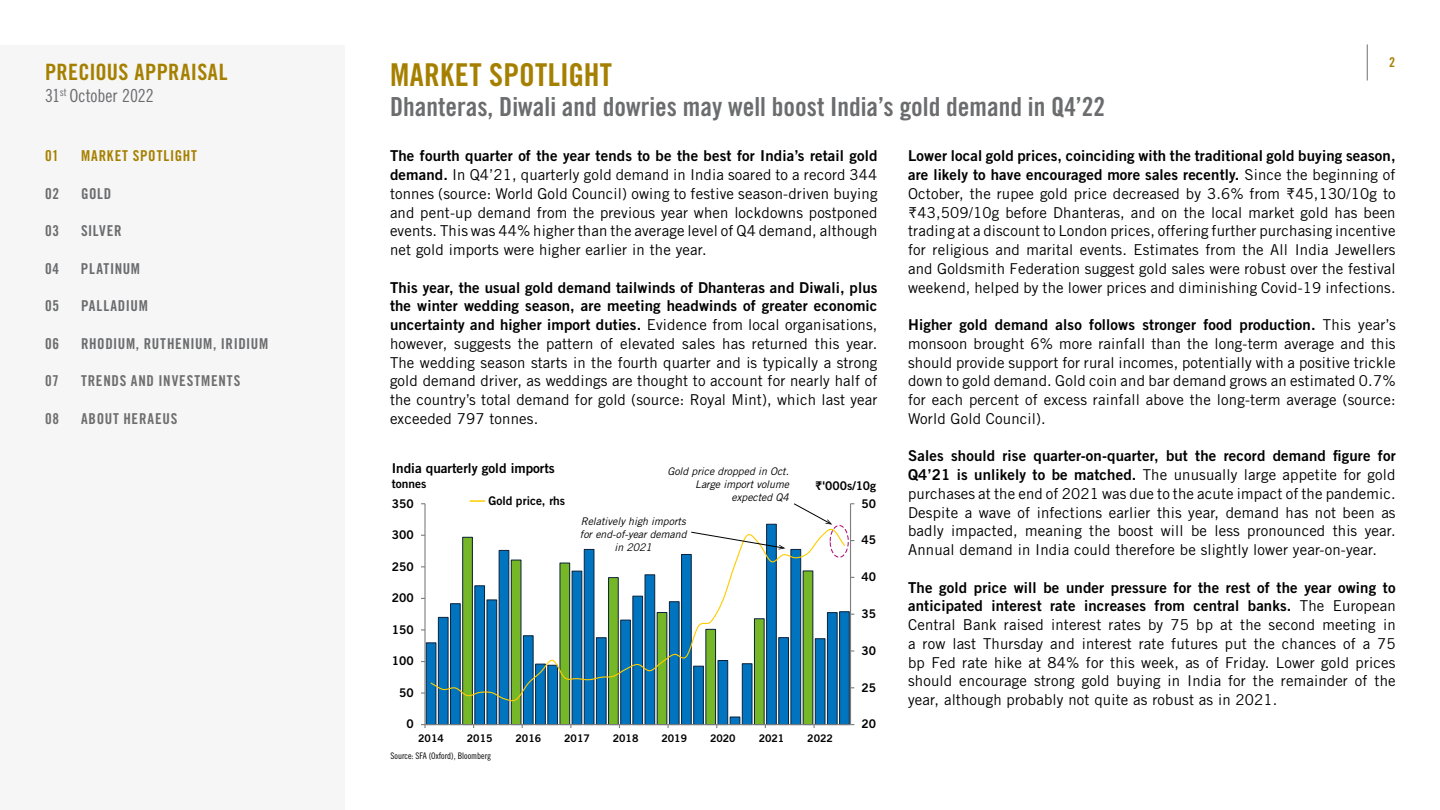
<style>
.page{position:relative;width:1440px;height:810px;background:#fff}
.page>*{position:absolute;margin:0;border:0;box-sizing:border-box;transform-origin:0 0}
.t1{font:31.5px "Trade Gothic LT Std Bd Cn 20";letter-spacing:.01em;color:#a58000}
.t2{font:26.25px "Trade Gothic LT Std Bd Cn 20";color:#6b6c6e}
.t3{font:22.5px "Trade Gothic LT Std Bd Cn 20";letter-spacing:.015em;color:#a58000}
.t4{font:18px "Trade Gothic LT Std Cn 18";letter-spacing:-.005em;color:#6b6c6e}
.t5{font:15px/18.8px "Trade Gothic LT Std";letter-spacing:.01em;color:#000;text-align:justify}
.t6{font:15px/18.8px "Trade Gothic LT Std Bd 2";letter-spacing:.01em;color:#000}
.t7{font:15px "Trade Gothic LT Std Bd Cn 20";letter-spacing:.04em;color:#6b6c6e}
.t8{font:15px "Trade Gothic LT Std Bd Cn 20";letter-spacing:.055em;color:#6e6e6e}
.t9{font:15px "Trade Gothic LT Std Bd Cn 20";letter-spacing:.055em;color:#a58000}
.t10{font:13.5px "Trade Gothic LT Std Bd 2";color:#000}
.t11{font:13.5px "Trade Gothic LT Std Bd Cn 20";color:#a58000}
.t12{font:12px "Trade Gothic LT Std Bd 2";color:#000}
.t13{font:italic 10.5px/13px "Trade Gothic LT Std";color:#000;text-align:center}
.t14{font:10.5px "Trade Gothic LT Std Bd 2";letter-spacing:-.005em;color:#000}
.t15{font:9px "Trade Gothic LT Std Cn 18";color:#000}
.s1{font-family:"Trade Gothic LT Std Bd 2"}
.s2{font-family:"Trade Gothic LT Std"}
</style>
<div class="page">
<hr style="left:1367px;top:44px;width:1px;height:36px;background:#6e6e6e">
<div style="left:0;top:45px;width:345px;height:765px;background:#f6f6f6"></div>
<svg style="left:426px;top:524px;width:424px;height:200px"></svg>
<hr style="left:850px;top:504px;width:1px;height:221px;background:#7d7f7f">
<hr style="left:424px;top:504px;width:2px;height:221px;background:#7d7f7f">
<hr style="left:425px;top:724px;width:426px;height:1px;background:#7d7f7f">
<svg style="left:421px;top:724px;width:5px;height:4px"></svg>
<svg style="left:430px;top:528px;width:416px;height:174px"></svg>
<svg style="left:470px;top:500px;width:15px;height:2px"></svg>
<div style="left:830px;top:525px;width:19px;height:33px;border:1px dashed #aa0476;border-radius:50%"></div>
<svg style="left:690px;top:531px;width:95px;height:19px"></svg>
<svg style="left:793px;top:503px;width:39px;height:22px"></svg>
<h3 class="t3" style="left:45px;top:58px;width:184px">PRECIOUS APPRAISAL</h3>
<p class="t4" style="left:45px;top:85px;width:110px">31<sup>st</sup> October 2022</p>
<p class="t9" style="left:45px;top:147px;width:15px">01</p>
<p class="t9" style="left:81px;top:147px;width:117px">MARKET SPOTLIGHT</p>
<p class="t7" style="left:45px;top:184px;width:16px">02</p>
<p class="t7" style="left:81px;top:184px;width:32px">GOLD</p>
<p class="t7" style="left:45px;top:222px;width:16px">03</p>
<p class="t7" style="left:81px;top:222px;width:42px">SILVER</p>
<p class="t7" style="left:45px;top:259px;width:16px">04</p>
<p class="t7" style="left:81px;top:259px;width:61px">PLATINUM</p>
<p class="t7" style="left:45px;top:297px;width:16px">05</p>
<p class="t7" style="left:81px;top:297px;width:68px">PALLADIUM</p>
<p class="t7" style="left:45px;top:334px;width:16px">06</p>
<p class="t7" style="left:81px;top:334px;width:189px">RHODIUM, RUTHENIUM, IRIDIUM</p>
<p class="t8" style="left:45px;top:372px;width:15px">07</p>
<p class="t8" style="left:81px;top:372px;width:161px">TRENDS AND INVESTMENTS</p>
<p class="t8" style="left:45px;top:409px;width:16px">08</p>
<p class="t8" style="left:81px;top:409px;width:98px">ABOUT HERAEUS</p>
<h1 class="t1" style="left:390px;top:56px;width:224px">MARKET SPOTLIGHT</h1>
<h2 class="t2" style="left:390px;top:91px;width:717px">Dhanteras, Diwali and dowries may well boost India’s gold demand in Q4’22</h2>
<p class="t11" style="left:1389px;top:54px;width:7px">2</p>
<p class="t6" style="left:390px;top:146px;width:489px">The fourth quarter of the year tends to be the best for India’s retail gold</p>
<p class="t5" style="left:390px;top:165px;width:489px"><span class="s1">demand.</span> In Q4’21, quarterly gold demand in India soared to a record 344 tonnes (source: World Gold Council) owing to festive season-driven buying and pent-up demand from the previous year when lockdowns postponed events. This was 44% higher than the average level of Q4 demand, although net gold imports were higher earlier in the year.</p>
<p class="t6" style="left:390px;top:278px;width:489px;text-align:justify">This year, the usual gold demand tailwinds of Dhanteras and Diwali, plus the winter wedding season, are meeting headwinds of greater economic uncertainty and higher import duties. <span class="s2">Evidence from local organisations,</span></p>
<p class="t5" style="left:390px;top:334px;width:489px">however, suggests the pattern of elevated sales has returned this year.<br>The wedding season starts in the fourth quarter and is typically a strong gold demand driver, as weddings are thought to account for nearly half of the country’s total demand for gold (source: Royal Mint), which last year exceeded 797 tonnes.</p>
<p class="t10" style="left:392px;top:460px;width:165px">India quarterly gold imports</p>
<p class="t12" style="left:392px;top:476px;width:36px">tonnes</p>
<p class="t12" style="left:488px;top:493px;width:78px">Gold price, rhs</p>
<p class="t12" style="left:392px;top:496px;width:23px">350</p>
<p class="t12" style="left:392px;top:527px;width:23px">300</p>
<p class="t12" style="left:392px;top:559px;width:23px">250</p>
<p class="t12" style="left:392px;top:591px;width:23px">200</p>
<p class="t12" style="left:392px;top:622px;width:23px">150</p>
<p class="t12" style="left:392px;top:654px;width:23px">100</p>
<p class="t12" style="left:399px;top:685px;width:16px">50</p>
<p class="t12" style="left:406px;top:717px;width:9px">0</p>
<p class="t13" style="left:667px;top:465px;width:123px;text-align:right">Gold price dropped in Oct.<br>Large import volume expected Q4</p>
<p class="t13" style="left:580px;top:515px;width:108px">Relatively high imports for end-of-year demand in 2021</p>
<p class="t12" style="left:815px;top:479px;width:63px">₹'000s/10g</p>
<p class="t12" style="left:862px;top:496px;width:16px">50</p>
<p class="t12" style="left:862px;top:533px;width:16px">45</p>
<p class="t12" style="left:862px;top:569px;width:16px">40</p>
<p class="t12" style="left:862px;top:606px;width:16px">35</p>
<p class="t12" style="left:862px;top:643px;width:16px">30</p>
<p class="t12" style="left:862px;top:680px;width:16px">25</p>
<p class="t12" style="left:862px;top:717px;width:16px">20</p>
<p class="t14" style="left:418px;top:731px;width:27px">2014</p>
<p class="t14" style="left:467px;top:731px;width:27px">2015</p>
<p class="t14" style="left:515px;top:731px;width:27px">2016</p>
<p class="t14" style="left:564px;top:731px;width:27px">2017</p>
<p class="t14" style="left:613px;top:731px;width:27px">2018</p>
<p class="t14" style="left:661px;top:731px;width:27px">2019</p>
<p class="t14" style="left:710px;top:731px;width:27px">2020</p>
<p class="t14" style="left:759px;top:731px;width:27px">2021</p>
<p class="t14" style="left:807px;top:731px;width:27px">2022</p>
<p class="t15" style="left:391px;top:750px;width:102px">Source: SFA (Oxford), Bloomberg</p>
<p class="t6" style="left:908px;top:146px;width:489px">Lower local gold prices, coinciding with the traditional gold buying season, are likely to have encouraged more sales recently. <span class="s2">Since the beginning of</span></p>
<p class="t5" style="left:908px;top:184px;width:489px">October, the rupee gold price decreased by 3.6% from ₹45,130/10g to ₹43,509/10g before Dhanteras, and on the local market gold has been trading at a discount to London prices, offering further purchasing incentive for religious and marital events. Estimates from the All India Jewellers and Goldsmith Federation suggest gold sales were robust over the festival weekend, helped by the lower prices and diminishing Covid-19 infections.</p>
<p class="t6" style="left:908px;top:315px;width:489px">Higher gold demand also follows stronger food production. <span class="s2">This year’s</span></p>
<p class="t5" style="left:908px;top:334px;width:489px">monsoon brought 6% more rainfall than the long-term average and this should provide support for rural incomes, potentially with a positive trickle down to gold demand. Gold coin and bar demand grows an estimated 0.7% for each percent of excess rainfall above the long-term average (source:<br>World Gold Council).</p>
<p class="t6" style="left:908px;top:446px;width:489px">Sales should rise quarter-on-quarter, but the record demand figure for</p>
<p class="t5" style="left:908px;top:465px;width:489px"><span class="s1">Q4’21 is unlikely to be matched.</span> The unusually large appetite for gold purchases at the end of 2021 was due to the acute impact of the pandemic.<br>Despite a wave of infections earlier this year, demand has not been as badly impacted, meaning the boost will be less pronounced this year.<br>Annual demand in India could therefore be slightly lower year-on-year.</p>
<p class="t6" style="left:908px;top:578px;width:489px">The gold price will be under pressure for the rest of the year owing to anticipated interest rate increases from central banks. <span class="s2">The European</span></p>
<p class="t5" style="left:908px;top:615px;width:489px">Central Bank raised interest rates by 75 bp at the second meeting in a row last Thursday and interest rate futures put the chances of a 75 bp Fed rate hike at 84% for this week, as of Friday. Lower gold prices should encourage strong gold buying in India for the remainder of the year, although probably not quite as robust as in 2021.</p>
</div>
